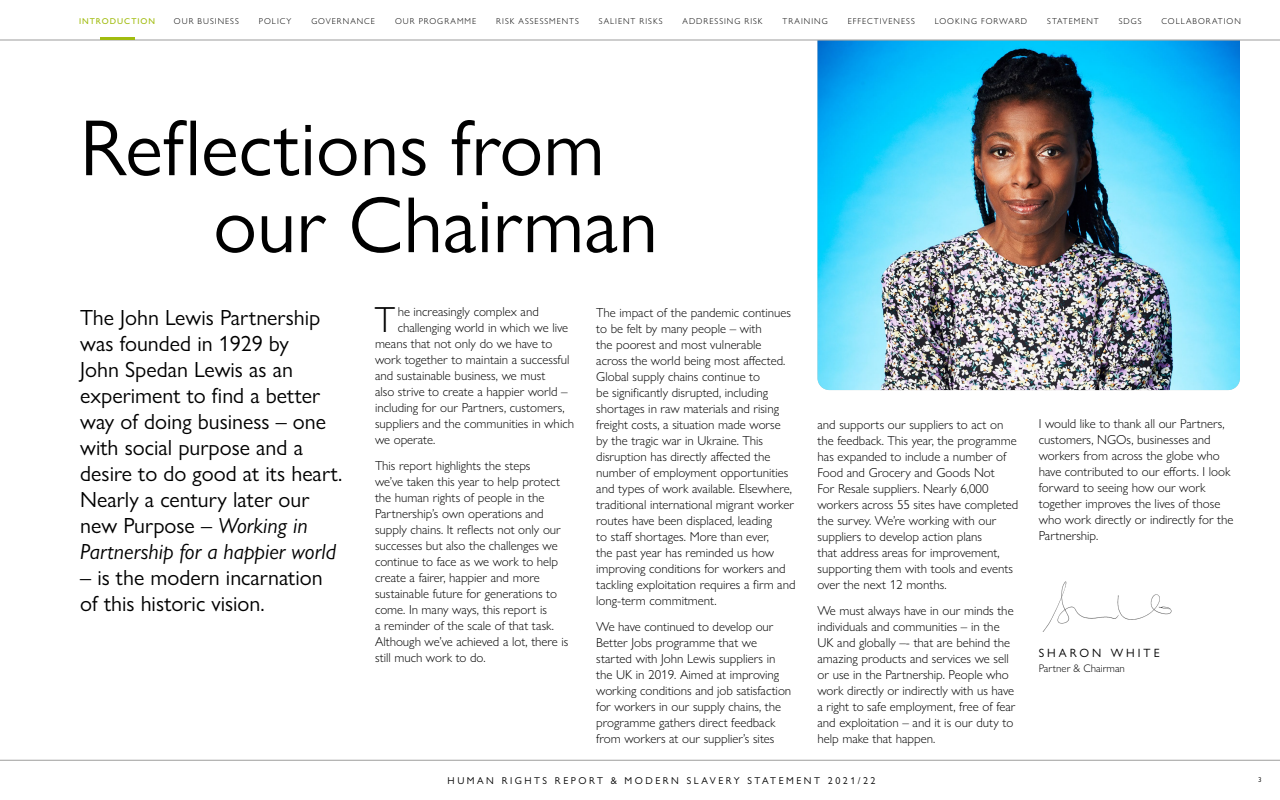
<style>
.page{position:relative;width:1280px;height:800px;background:#fff}
.page>*{position:absolute;margin:0;border:0;box-sizing:border-box;transform-origin:0 0}
.t1{font:80px/77px "Gill Sans Nova";color:#000}
.t2{font:300 36.5px "Gill Sans Nova";color:#000}
.t3{font:22px/26px "Gill Sans Nova";color:#000}
.t4{font:300 13px/16px "Gill Sans Nova";color:#000}
.t5{font:12px "Gill Sans Nova";letter-spacing:.25em;color:#000}
.t6{font:300 11px "Gill Sans Nova";color:#000}
.t7{font:10px "Gill Sans Nova";letter-spacing:.25em;color:#000}
.t8{font:300 8.5px "Gill Sans Nova";letter-spacing:.12em;color:#000}
.t9{font:500 8.5px "Gill Sans Nova";letter-spacing:.12em;color:#a1bc0f}
.t10{font:7px "Gill Sans Nova";color:#000}
.s1{font-style:italic}
</style>
<div class="page">
<hr style="left:0;top:760px;width:1280px;height:1px;background:#9d9d9c">
<img style="left:1043px;top:581px;width:129px;height:50px">
<img style="left:818px;top:41px;width:422px;height:349px">
<hr style="left:0;top:40px;width:1280px;height:1px;background:#9d9d9c">
<hr style="left:100px;top:37px;width:34px;height:3px;background:#a1bc0f">
<p class="t9" style="left:79px;top:16px;width:78px">INTRODUCTION</p>
<p class="t8" style="left:174px;top:16px;width:66px">OUR BUSINESS</p>
<p class="t8" style="left:259px;top:16px;width:34px">POLICY</p>
<p class="t8" style="left:311px;top:16px;width:65px">GOVERNANCE</p>
<p class="t8" style="left:395px;top:16px;width:83px">OUR PROGRAMME</p>
<p class="t8" style="left:496px;top:16px;width:84px">RISK ASSESSMENTS</p>
<p class="t8" style="left:599px;top:16px;width:65px">SALIENT RISKS</p>
<p class="t8" style="left:683px;top:16px;width:82px">ADDRESSING RISK</p>
<p class="t8" style="left:783px;top:16px;width:47px">TRAINING</p>
<p class="t8" style="left:848px;top:16px;width:69px">EFFECTIVENESS</p>
<p class="t8" style="left:935px;top:16px;width:94px">LOOKING FORWARD</p>
<p class="t8" style="left:1047px;top:16px;width:53px">STATEMENT</p>
<p class="t8" style="left:1119px;top:16px;width:24px">SDGS</p>
<p class="t8" style="left:1161px;top:16px;width:81px">COLLABORATION</p>
<h1 class="t1" style="left:213px;top:109px;width:446px;text-indent:-133px">Reflections from our Chairman</h1>
<p class="t3" style="left:80px;top:305px;width:264px">The John Lewis Partnership was founded in 1929 by<br>John Spedan Lewis as an experiment to find a better way of doing business – one with social purpose and a desire to do good at its heart.<br>Nearly a century later our new Purpose – <span class="s1">Working in<br>Partnership for a happier world</span></p>
<h3 class="t3" style="left:80px;top:565px;width:244px">– is the modern incarnation of this historic vision.</h3>
<h2 class="t2" style="left:374px;top:297px;width:23px">T</h2>
<p class="t4" style="left:398px;top:303px;width:143px">he increasingly complex and</p>
<p class="t4" style="left:398px;top:319px;width:172px">challenging world in which we live</p>
<p class="t4" style="left:375px;top:335px;width:179px">means that not only do we have to</p>
<p class="t4" style="left:375px;top:351px;width:196px">work together to maintain a successful</p>
<p class="t4" style="left:375px;top:367px;width:172px">and sustainable business, we must</p>
<p class="t4" style="left:375px;top:383px;width:194px">also strive to create a happier world –</p>
<p class="t4" style="left:375px;top:399px;width:191px">including for our Partners, customers,</p>
<p class="t4" style="left:375px;top:415px;width:201px">suppliers and the communities in which</p>
<p class="t4" style="left:375px;top:431px;width:62px">we operate.</p>
<p class="t4" style="left:375px;top:457px;width:195px">This report highlights the steps<br>we’ve taken this year to help protect the human rights of people in the Partnership’s own operations and supply chains. It reflects not only our successes but also the challenges we continue to face as we work to help create a fairer, happier and more sustainable future for generations to come. In many ways, this report is<br>a reminder of the scale of that task.<br>Although we’ve achieved a lot, there is still much work to do.</p>
<p class="t4" style="left:596px;top:304px;width:201px">The impact of the pandemic continues to be felt by many people – with<br>the poorest and most vulnerable across the world being most affected.<br>Global supply chains continue to<br>be significantly disrupted, including shortages in raw materials and rising freight costs, a situation made worse by the tragic war in Ukraine. This disruption has directly affected the number of employment opportunities and types of work available. Elsewhere, traditional international migrant worker routes have been displaced, leading<br>to staff shortages. More than ever,<br>the past year has reminded us how improving conditions for workers and tackling exploitation requires a firm and long-term commitment.</p>
<p class="t4" style="left:596px;top:618px;width:197px">We have continued to develop our Better Jobs programme that we started with John Lewis suppliers in the UK in 2019. Aimed at improving working conditions and job satisfaction for workers in our supply chains, the programme gathers direct feedback from workers at our supplier’s sites</p>
<p class="t4" style="left:817px;top:416px;width:202px">and supports our suppliers to act on the feedback. This year, the programme has expanded to include a number of Food and Grocery and Goods Not<br>For Resale suppliers. Nearly 6,000 workers across 55 sites have completed the survey. We’re working with our suppliers to develop action plans<br>that address areas for improvement, supporting them with tools and events over the next 12 months.</p>
<p class="t4" style="left:817px;top:602px;width:200px">We must always have in our minds the individuals and communities – in the UK and globally –- that are behind the amazing products and services we sell or use in the Partnership. People who work directly or indirectly with us have a right to safe employment, free of fear and exploitation – and it is our duty to help make that happen.</p>
<p class="t4" style="left:1039px;top:416px;width:196px">I would like to thank all our Partners, customers, NGOs, businesses and workers from across the globe who have contributed to our efforts. I look forward to seeing how our work together improves the lives of those who work directly or indirectly for the<br>Partnership.</p>
<p class="t5" style="left:1039px;top:645px;width:122px">SHARON WHITE</p>
<p class="t6" style="left:1039px;top:661px;width:88px">Partner &amp; Chairman</p>
<p class="t7" style="left:448px;top:774px;width:429px">HUMAN RIGHTS REPORT &amp; MODERN SLAVERY STATEMENT 2021/22</p>
<p class="t10" style="left:1258px;top:775px;width:5px">3</p>
</div>
